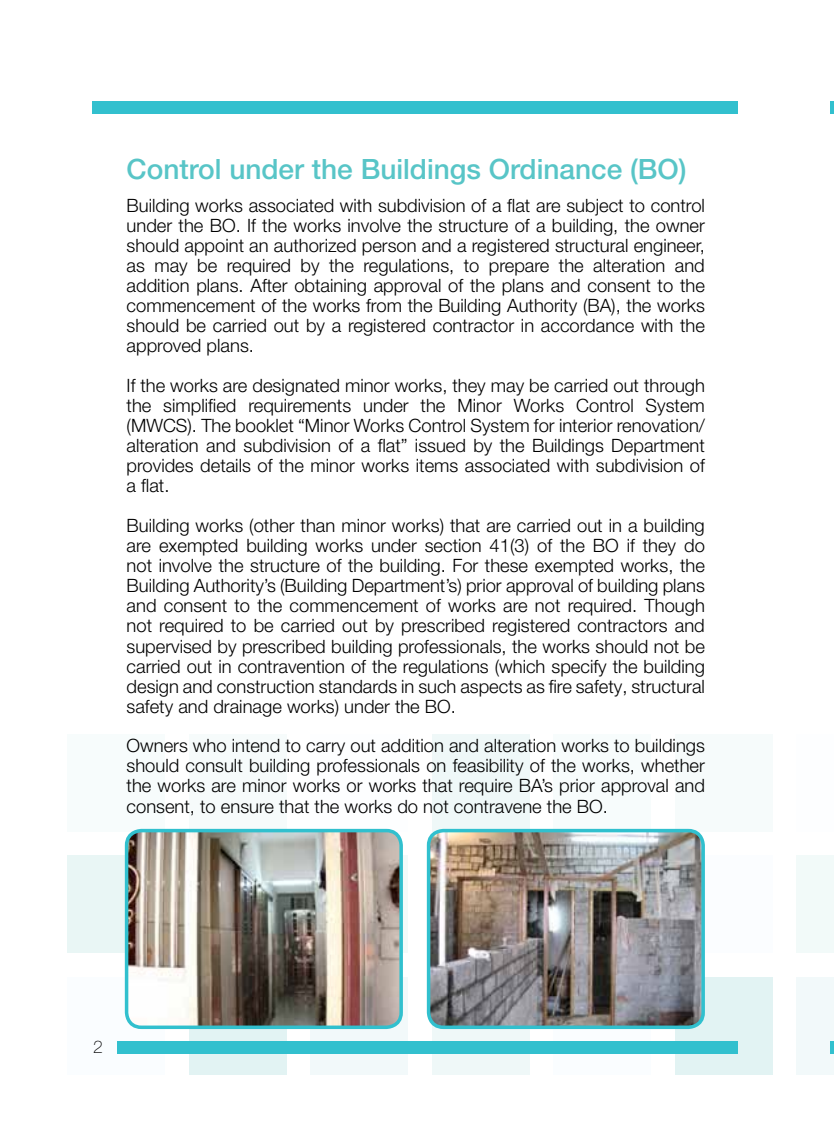
<style>
.page{position:relative;width:834px;height:1141px;background:#fff}
.page>*{position:absolute;margin:0;border:0;box-sizing:border-box;transform-origin:0 0}
.t1{font:500 28px "Helvetica Neue LT Pro";color:#58c5c7}
.t2{font:300 18.38px/20.1px "Helvetica Neue LT Pro";color:#000;text-align:justify}
.t3{font:100 17.5px "Helvetica Neue LT Std";color:#000}
</style>
<div class="page">
<div style="left:67px;top:734px;width:98px;height:97px;background:#f7fcfc"></div>
<div style="left:553px;top:734px;width:97px;height:97px;background:#f7fcfc"></div>
<div style="left:675px;top:856px;width:97px;height:97px;background:#fbfdff"></div>
<div style="left:67px;top:977px;width:98px;height:97px;background:#fafdff"></div>
<div style="left:310px;top:977px;width:97px;height:97px;background:#f2f9fa"></div>
<div style="left:553px;top:977px;width:97px;height:97px;background:#fafdff"></div>
<div style="left:189px;top:734px;width:97px;height:97px;background:#f6fbfb"></div>
<div style="left:432px;top:734px;width:97px;height:97px;background:#eff8f8"></div>
<div style="left:675px;top:734px;width:97px;height:97px;background:#f6fbfb"></div>
<div style="left:67px;top:856px;width:98px;height:97px;background:#e9f6f5"></div>
<div style="left:310px;top:856px;width:97px;height:97px;background:#f2faf9"></div>
<div style="left:189px;top:977px;width:97px;height:97px;background:#e2f3f3"></div>
<div style="left:432px;top:977px;width:97px;height:97px;background:#eff8f8"></div>
<div style="left:675px;top:977px;width:97px;height:97px;background:#e2f3f3"></div>
<div style="left:796px;top:977px;width:37px;height:97px;background:#f2f9fa"></div>
<div style="left:796px;top:856px;width:37px;height:97px;background:#f2faf9"></div>
<div style="left:117px;top:1041px;width:620px;height:13px;background:#32c0ce"></div>
<div style="left:92px;top:102px;width:645px;height:12px;background:#32c0ce"></div>
<svg style="left:830px;top:1041px;width:3px;height:13px"></svg>
<svg style="left:830px;top:102px;width:3px;height:12px"></svg>
<img style="left:127px;top:831px;width:271px;height:196px">
<div style="left:125px;top:829px;width:278px;height:200px;border:4px solid #31c0ce;border-radius:15px"></div>
<img style="left:429px;top:831px;width:274px;height:196px">
<div style="left:427px;top:829px;width:277px;height:200px;border:4px solid #31c0ce;border-radius:15px"></div>
<h2 class="t1" style="left:126px;top:152px;width:561px">Control under the Buildings Ordinance (BO)</h2>
<p class="t2" style="left:126px;top:195px;width:579px">Building works associated with subdivision of a flat are subject to control under the BO. If the works involve the structure of a building, the owner should appoint an authorized person and a registered structural engineer, as may be required by the regulations, to prepare the alteration and addition plans. After obtaining approval of the plans and consent to the commencement of the works from the Building Authority (BA), the works should be carried out by a registered contractor in accordance with the approved plans.</p>
<p class="t2" style="left:126px;top:375px;width:580px">If the works are designated minor works, they may be carried out through the simplified requirements under the Minor Works Control System (MWCS). The booklet “Minor Works Control System for interior renovation/ alteration and subdivision of a flat” issued by the Buildings Department provides details of the minor works items associated with subdivision of a flat.</p>
<p class="t2" style="left:126px;top:515px;width:579px">Building works (other than minor works) that are carried out in a building are exempted building works under section 41(3) of the BO if they do not involve the structure of the building. For these exempted works, the Building Authority’s (Building Department’s) prior approval of building plans and consent to the commencement of works are not required. Though not required to be carried out by prescribed registered contractors and supervised by prescribed building professionals, the works should not be carried out in contravention of the regulations (which specify the building design and construction standards in such aspects as fire safety, structural safety and drainage works) under the BO.</p>
<p class="t2" style="left:126px;top:735px;width:580px">Owners who intend to carry out addition and alteration works to buildings should consult building professionals on feasibility of the works, whether the works are minor works or works that require BA’s prior approval and consent, to ensure that the works do not contravene the BO.</p>
<p class="t3" style="left:93px;top:1036px;width:11px">2</p>
</div>
